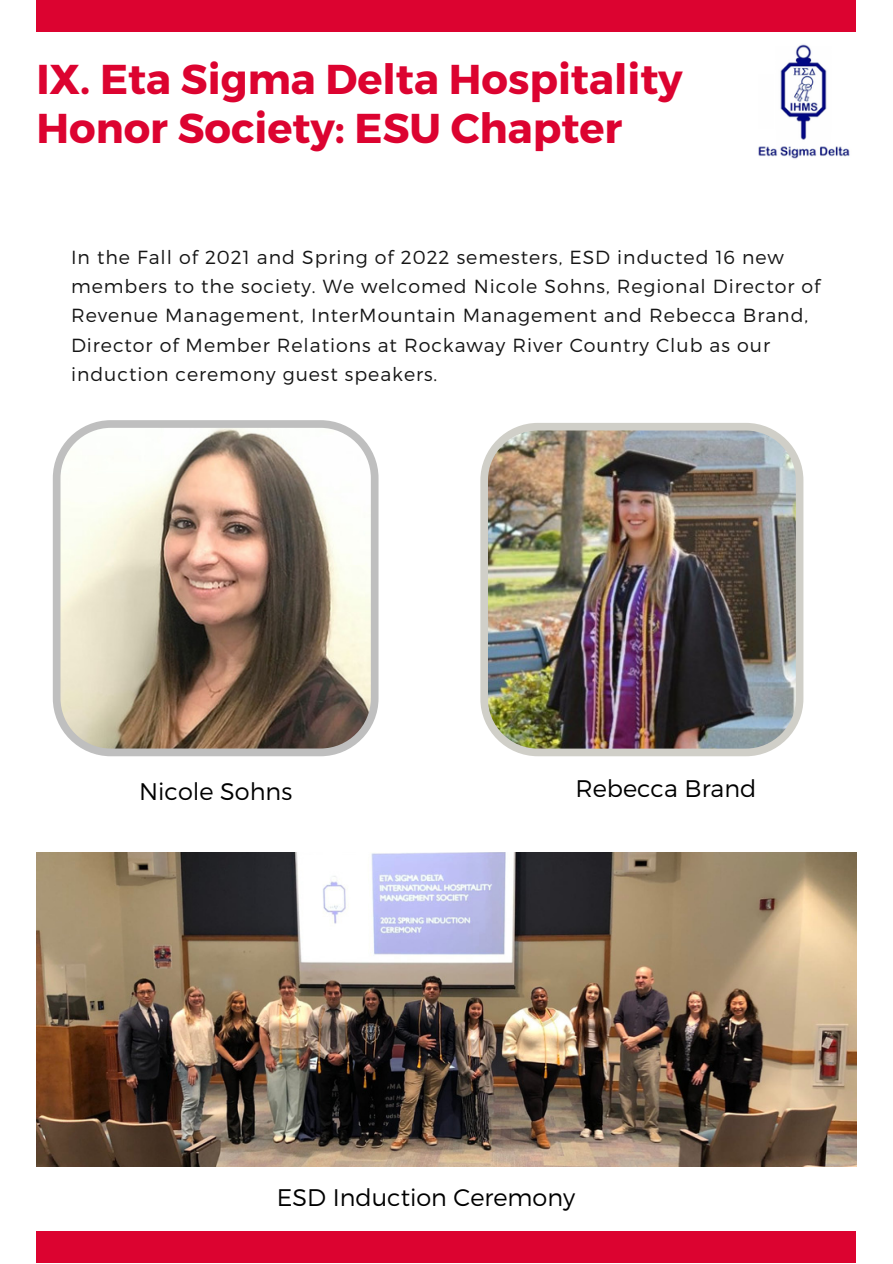
<style>
.page{position:relative;width:893px;height:1264px;background:#fff}
.page>*{position:absolute;margin:0;border:0;box-sizing:border-box;transform-origin:0 0}
.t1{font:700 41.7px/49.5px "Montserrat";color:#dc0330}
.t2{font:300 24px "Montserrat";color:#000}
.t3{font:300 18.9px/29.2px "Montserrat";letter-spacing:.05em;color:#151515}
</style>
<div class="page">
<div style="left:36px;top:0;width:820px;height:31px;background:#dc0330"></div>
<div style="left:36px;top:1231px;width:820px;height:31px;background:#dc0330"></div>
<img style="left:758px;top:44px;width:92px;height:115px">
<svg style="left:53px;top:420px;width:325px;height:336px"></svg>
<img style="left:480px;top:423px;width:323px;height:333px">
<img style="left:36px;top:852px;width:820px;height:314px">
<p class="t1" style="left:36px;top:52px;width:647px">IX. Eta Sigma Delta Hospitality<br>Honor Society: ESU Chapter</p>
<p class="t3" style="left:71px;top:242px;width:750px">In the Fall of 2021 and Spring of 2022 semesters, ESD inducted 16 new members to the society. We welcomed Nicole Sohns, Regional Director of Revenue Management, InterMountain Management and Rebecca Brand, Director of Member Relations at Rockaway River Country Club as our induction ceremony guest speakers.</p>
<p class="t2" style="left:139px;top:776px;width:154px">Nicole Sohns</p>
<p class="t2" style="left:575px;top:772px;width:182px">Rebecca Brand</p>
<p class="t2" style="left:277px;top:1181px;width:300px">ESD Induction Ceremony</p>
</div>
